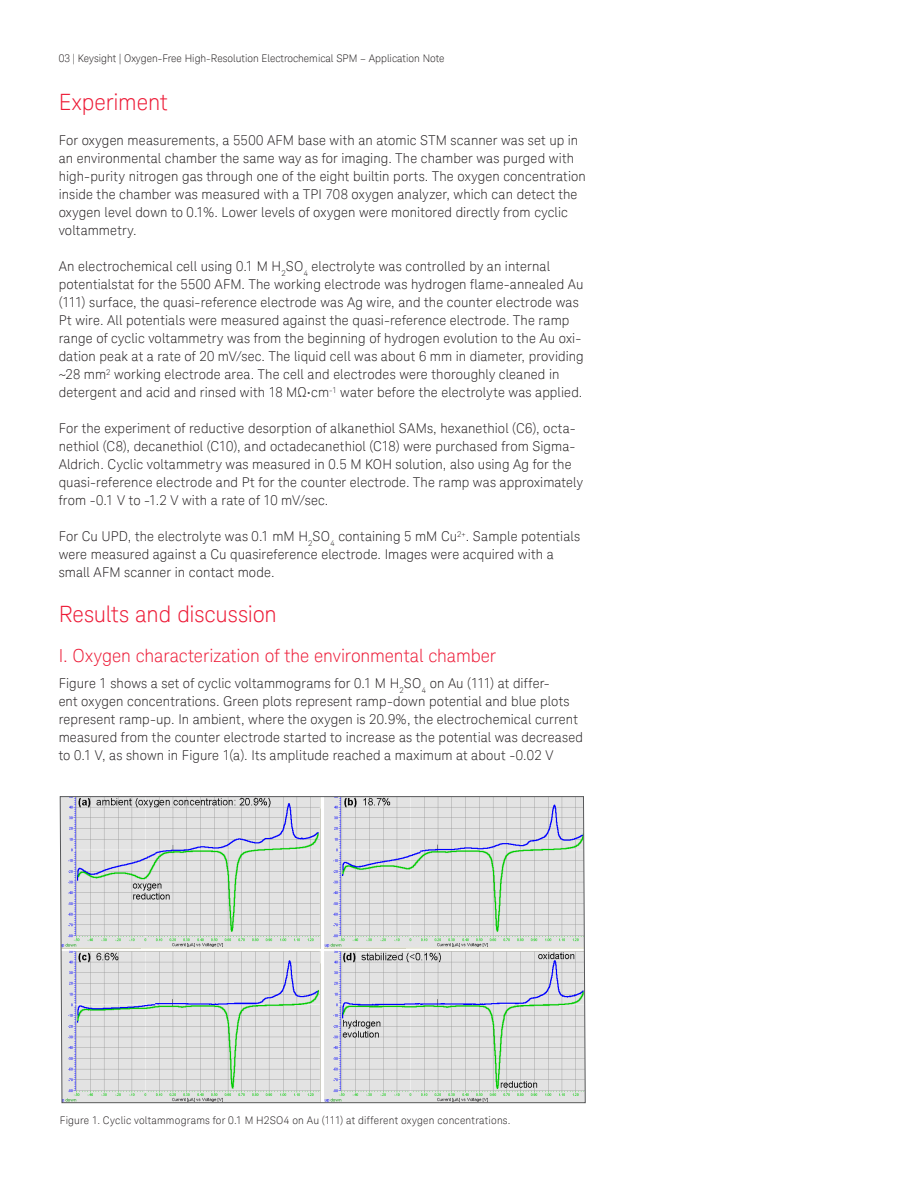
<style>
.page{position:relative;width:918px;height:1188px;background:#fff}
.page>*{position:absolute;margin:0;border:0;box-sizing:border-box;transform-origin:0 0}
.K_Heading_1{font:300 22.5px "Keysight Sans";letter-spacing:-.005em;color:#ed1a36}
.K_Heading_2{font:300 18px "Keysight Sans";letter-spacing:-.005em;color:#ed1a36}
.K_Body_Text{font:300 13.5px/18px "Keysight Sans";letter-spacing:.01em;color:#231f20}
.K_Captions{font:300 10.5px "Keysight Sans";letter-spacing:.02em;color:#231f20}
.K_Page_Number_Header{font:300 10.5px "Keysight Sans";color:#231f20}
</style>
<div class="page">
<svg style="left:59px;top:796px;width:527px;height:307px;background:#d4d8d8"></svg>
<p class="K_Page_Number_Header" style="left:59px;top:52px;width:387px">03 | Keysight | Oxygen-Free High-Resolution Electrochemical SPM – Application Note</p>
<p class="K_Heading_1" style="left:59px;top:89px;width:111px">Experiment</p>
<p class="K_Body_Text" style="left:59px;top:131px;width:529px">For oxygen measurements, a 5500 AFM base with an atomic STM scanner was set up in an environmental chamber the same way as for imaging. The chamber was purged with high-purity nitrogen gas through one of the eight builtin ports. The oxygen concentration inside the chamber was measured with a TPI 708 oxygen analyzer, which can detect the oxygen level down to 0.1%. Lower levels of oxygen were monitored directly from cyclic voltammetry.</p>
<p class="K_Body_Text" style="left:59px;top:257px;width:527px">An electrochemical cell using 0.1 M H<sub>2</sub>SO<sub>4</sub> electrolyte was controlled by an internal potentialstat for the 5500 AFM. The working electrode was hydrogen flame-annealed Au (111) surface, the quasi-reference electrode was Ag wire, and the counter electrode was Pt wire. All potentials were measured against the quasi-reference electrode. The ramp range of cyclic voltammetry was from the beginning of hydrogen evolution to the Au oxi&shy;dation peak at a rate of 20 mV/sec. The liquid cell was about 6 mm in diameter, providing ~28 mm<sup>2</sup> working electrode area. The cell and electrodes were thoroughly cleaned in detergent and acid and rinsed with 18 MΩ•cm<sup>-1</sup> water before the electrolyte was applied.</p>
<p class="K_Body_Text" style="left:59px;top:419px;width:526px">For the experiment of reductive desorption of alkanethiol SAMs, hexanethiol (C6), octa&shy;nethiol (C8), decanethiol (C10), and octadecanethiol (C18) were purchased from Sigma-Aldrich. Cyclic voltammetry was measured in 0.5 M KOH solution, also using Ag for the quasi-reference electrode and Pt for the counter electrode. The ramp was approximately from -0.1 V to -1.2 V with a rate of 10 mV/sec.</p>
<p class="K_Body_Text" style="left:59px;top:527px;width:523px">For Cu UPD, the electrolyte was 0.1 mM H<sub>2</sub>SO<sub>4</sub> containing 5 mM Cu<sup>2+</sup>. Sample potentials were measured against a Cu quasireference electrode. Images were acquired with a small AFM scanner in contact mode.</p>
<p class="K_Heading_1" style="left:59px;top:601px;width:220px">Results and discussion</p>
<p class="K_Heading_2" style="left:59px;top:645px;width:439px">I. Oxygen characterization of the environmental chamber</p>
<p class="K_Body_Text" style="left:59px;top:674px;width:526px">Figure 1 shows a set of cyclic voltammograms for 0.1 M H<sub>2</sub>SO<sub>4</sub> on Au (111) at differ-<br>ent oxygen concentrations. Green plots represent ramp-down potential and blue plots represent ramp-up. In ambient, where the oxygen is 20.9%, the electrochemical current measured from the counter electrode started to increase as the potential was decreased to 0.1 V, as shown in Figure 1(a). Its amplitude reached a maximum at about -0.02 V</p>
<p class="K_Captions" style="left:60px;top:1114px;width:452px">Figure 1. Cyclic voltammograms for 0.1 M H2SO4 on Au (111) at different oxygen concentrations.</p>
</div>
